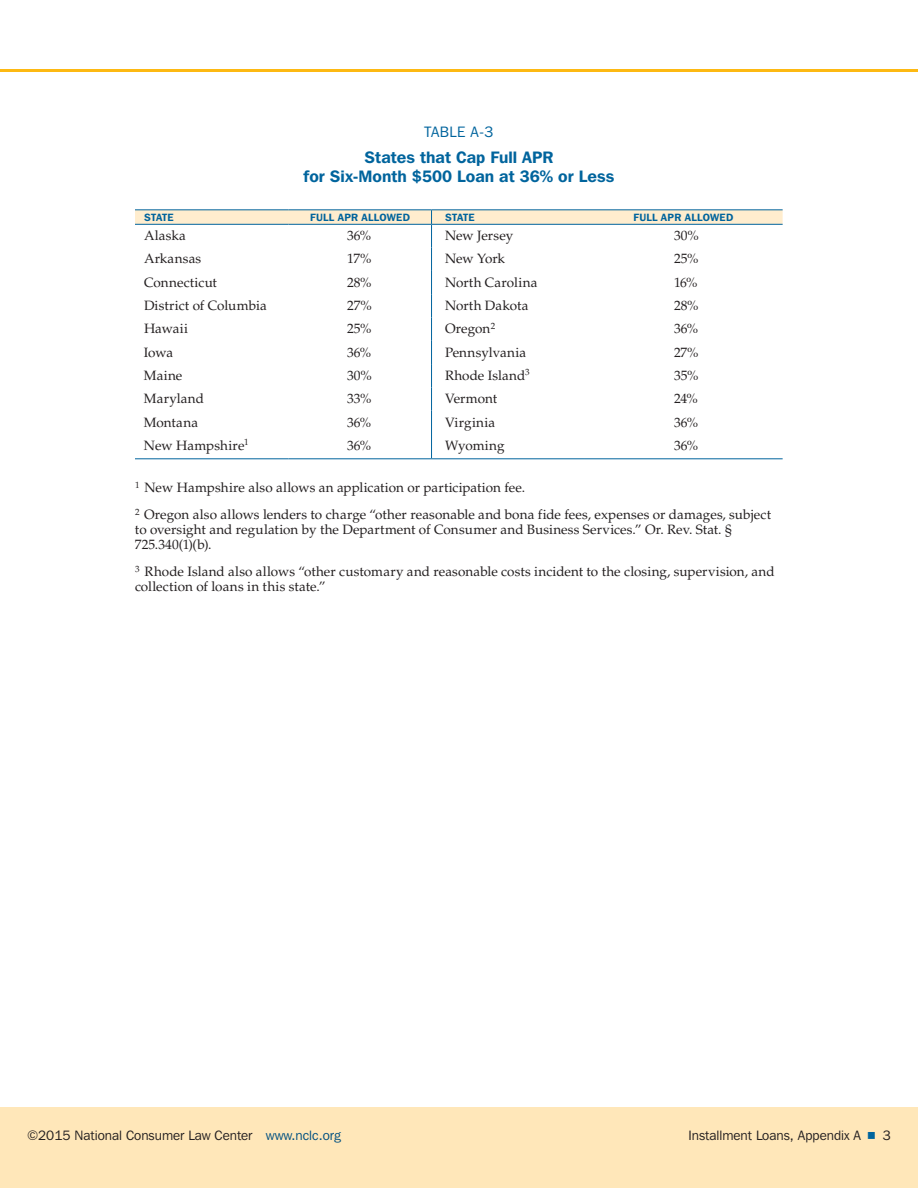
<style>
.page{position:relative;width:918px;height:1188px;background:#fff}
.page>*{position:absolute;margin:0;border:0;box-sizing:border-box;transform-origin:0 0}
.t1{font:600 16.5px/19.5px "Franklin Gothic IT Cby BT";color:#00649d;text-align:center}
.t2{font:15px "Franklin Gothic IT Cby BT";letter-spacing:.025em;color:#00649d}
.t3{font:13.5px/15px "Palatino LT Std";letter-spacing:.005em;color:#231f20}
.t4{font:13.5px "Franklin Gothic IT Cby BT";color:#231f20}
.t5{font:600 10.5px "Franklin Gothic IT Cby BT";letter-spacing:.03em;color:#00649d}
.s1{color:#005081}
</style>
<div class="page">
<div style="left:0;top:1107px;width:918px;height:81px;background:#ffe7b9"></div>
<hr style="left:0;top:69px;width:918px;height:3px;background:#fdb913">
<hr style="left:135px;top:209px;width:154px;height:1px;background:#00649d">
<hr style="left:289px;top:209px;width:143px;height:1px;background:#00649d">
<hr style="left:432px;top:209px;width:152px;height:1px;background:#00649d">
<hr style="left:584px;top:209px;width:199px;height:1px;background:#00649d">
<hr style="left:135px;top:458px;width:154px;height:1px;background:#00649d">
<hr style="left:289px;top:458px;width:143px;height:1px;background:#00649d">
<hr style="left:432px;top:458px;width:152px;height:1px;background:#00649d">
<hr style="left:584px;top:458px;width:199px;height:1px;background:#00649d">
<svg style="left:135px;top:210px;width:648px;height:248px"></svg>
<p class="t2" style="left:425px;top:123px;width:70px">TABLE A-3</p>
<p class="t1" style="left:304px;top:147px;width:312px">States that Cap Full APR<br>for Six-Month $500 Loan at 36% or Less</p>
<p class="t5" style="left:144px;top:211px;width:31px">STATE</p>
<p class="t5" style="left:310px;top:211px;width:101px">FULL APR ALLOWED</p>
<p class="t5" style="left:445px;top:211px;width:31px">STATE</p>
<p class="t5" style="left:633px;top:211px;width:101px">FULL APR ALLOWED</p>
<p class="t3" style="left:144px;top:228px;width:43px">Alaska</p>
<p class="t3" style="left:347px;top:228px;width:26px">36%</p>
<p class="t3" style="left:445px;top:228px;width:70px">New Jersey</p>
<p class="t3" style="left:674px;top:228px;width:26px">30%</p>
<p class="t3" style="left:144px;top:252px;width:59px">Arkansas</p>
<p class="t3" style="left:347px;top:252px;width:26px">17%</p>
<p class="t3" style="left:445px;top:252px;width:62px">New York</p>
<p class="t3" style="left:674px;top:252px;width:26px">25%</p>
<p class="t3" style="left:144px;top:275px;width:75px">Connecticut</p>
<p class="t3" style="left:347px;top:275px;width:26px">28%</p>
<p class="t3" style="left:445px;top:275px;width:94px">North Carolina</p>
<p class="t3" style="left:674px;top:275px;width:25px">16%</p>
<p class="t3" style="left:144px;top:298px;width:124px">District of Columbia</p>
<p class="t3" style="left:347px;top:298px;width:26px">27%</p>
<p class="t3" style="left:445px;top:298px;width:85px">North Dakota</p>
<p class="t3" style="left:674px;top:298px;width:26px">28%</p>
<p class="t3" style="left:144px;top:321px;width:45px">Hawaii</p>
<p class="t3" style="left:347px;top:321px;width:26px">25%</p>
<p class="t3" style="left:445px;top:321px;width:52px">Oregon<sup>2</sup></p>
<p class="t3" style="left:674px;top:321px;width:26px">36%</p>
<p class="t3" style="left:144px;top:345px;width:31px">Iowa</p>
<p class="t3" style="left:347px;top:345px;width:26px">36%</p>
<p class="t3" style="left:445px;top:345px;width:83px">Pennsylvania</p>
<p class="t3" style="left:674px;top:345px;width:26px">27%</p>
<p class="t3" style="left:144px;top:368px;width:40px">Maine</p>
<p class="t3" style="left:347px;top:368px;width:26px">30%</p>
<p class="t3" style="left:445px;top:368px;width:86px">Rhode Island<sup>3</sup></p>
<p class="t3" style="left:674px;top:368px;width:26px">35%</p>
<p class="t3" style="left:144px;top:391px;width:61px">Maryland</p>
<p class="t3" style="left:347px;top:391px;width:26px">33%</p>
<p class="t3" style="left:445px;top:391px;width:54px">Vermont</p>
<p class="t3" style="left:674px;top:391px;width:25px">24%</p>
<p class="t3" style="left:144px;top:415px;width:56px">Montana</p>
<p class="t3" style="left:347px;top:415px;width:26px">36%</p>
<p class="t3" style="left:445px;top:415px;width:52px">Virginia</p>
<p class="t3" style="left:674px;top:415px;width:26px">36%</p>
<p class="t3" style="left:144px;top:438px;width:106px">New Hampshire<sup>1</sup></p>
<p class="t3" style="left:347px;top:438px;width:26px">36%</p>
<p class="t3" style="left:445px;top:438px;width:61px">Wyoming</p>
<p class="t3" style="left:674px;top:438px;width:26px">36%</p>
<p class="t3" style="left:135px;top:474px;width:638px;line-height:27px"><sup>1</sup> New Hampshire also allows an application or participation fee.<br><sup>2</sup> Oregon also allows lenders to charge “other reasonable and bona fide fees, expenses or damages, subject</p>
<p class="t3" style="left:135px;top:522px;width:598px">to oversight and regulation by the Department of Consumer and Business Services.” Or. Rev. Stat. §<br>725.340(1)(b).</p>
<p class="t3" style="left:135px;top:564px;width:641px"><sup>3</sup> Rhode Island also allows “other customary and reasonable costs incident to the closing, supervision, and collection of loans in this state.”</p>
<p class="t4" style="left:27px;top:1127px;width:315px">©2015 National Consumer Law Center <span class="s1">www.nclc.org</span></p>
<p class="t4" style="left:688px;top:1127px;width:174px">Installment Loans, Appendix A</p>
<p class="t4" style="left:883px;top:1127px;width:10px">3</p>
</div>
